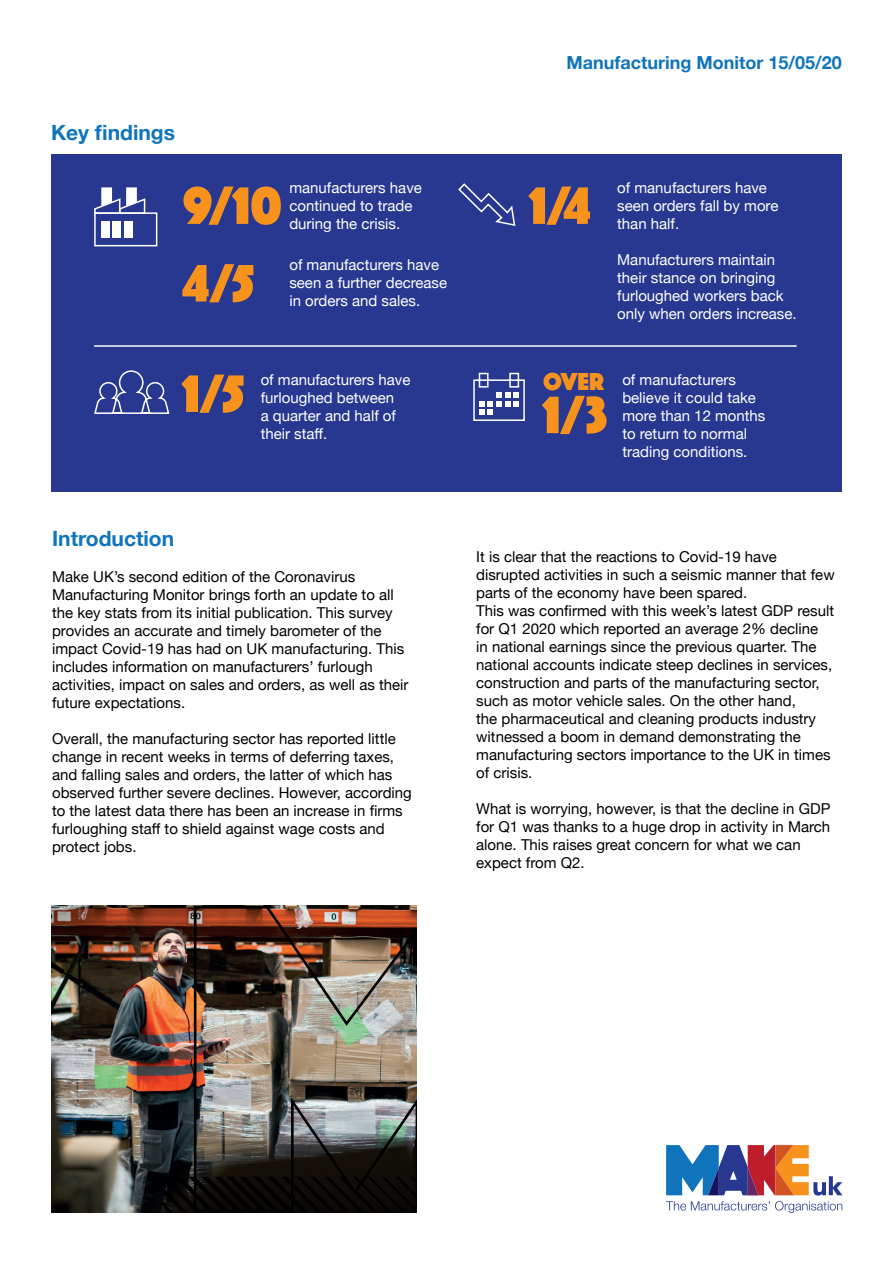
<style>
.page{position:relative;width:893px;height:1263px;background:#fff}
.page>*{position:absolute;margin:0;border:0;box-sizing:border-box;transform-origin:0 0}
.t1{font:54.75px "Phosphate Solid";color:#f7931d}
.t2{font:25.5px "Phosphate Solid";color:#f7931d}
.t3{font:700 21px "Helvetica Neue";color:#1074bc}
.t4{font:700 18px "Helvetica Neue";color:#1074bc}
.t5{font:15px/18px "Helvetica Neue";color:#000001}
.t6{font:15px/18px "Helvetica Neue";color:#fff}
</style>
<div class="page">
<div style="left:51px;top:153px;width:791px;height:339px;background:#283890"></div>
<img style="left:51px;top:906px;width:142px;height:306px">
<svg style="left:666px;top:1201px;width:176px;height:12px"></svg>
<svg style="left:666px;top:1145px;width:176px;height:50px"></svg>
<svg style="left:163px;top:1177px;width:30px;height:35px"></svg>
<img style="left:193px;top:905px;width:224px;height:308px">
<hr style="left:94px;top:345px;width:703px;height:2px;background:#fff">
<svg style="left:94px;top:370px;width:76px;height:44px"></svg>
<svg style="left:473px;top:372px;width:52px;height:49px"></svg>
<svg style="left:458px;top:183px;width:58px;height:43px"></svg>
<div style="left:94px;top:212px;width:63px;height:34px;border:2px solid #fff"></div>
<div style="left:101px;top:221px;width:8px;height:17px;background:#fff"></div>
<div style="left:113px;top:221px;width:8px;height:17px;background:#fff"></div>
<div style="left:124px;top:221px;width:8px;height:17px;background:#fff"></div>
<svg style="left:94px;top:187px;width:52px;height:28px"></svg>
<h3 class="t3" style="left:51px;top:116px;width:126px">Key findings</h3>
<h1 class="t1" style="left:183px;top:167px;width:101px">9/10</h1>
<p class="t6" style="left:289px;top:179px;width:134px">manufacturers have continued to trade during the crisis.</p>
<h1 class="t1" style="left:183px;top:244px;width:73px">4/5</h1>
<p class="t6" style="left:289px;top:257px;width:159px">of manufacturers have seen a further decrease in orders and sales.</p>
<h1 class="t1" style="left:183px;top:355px;width:63px">1/5</h1>
<p class="t6" style="left:261px;top:371px;width:151px">of manufacturers have furloughed between<br>a quarter and half of their staff.</p>
<h3 class="t3" style="left:52px;top:522px;width:124px">Introduction</h3>
<p class="t5" style="left:52px;top:568px;width:358px">Make UK’s second edition of the Coronavirus Manufacturing Monitor brings forth an update to all the key stats from its initial publication. This survey provides an accurate and timely barometer of the impact Covid-19 has had on UK manufacturing. This includes information on manufacturers’ furlough activities, impact on sales and orders, as well as their future expectations.</p>
<p class="t5" style="left:52px;top:730px;width:361px">Overall, the manufacturing sector has reported little change in recent weeks in terms of deferring taxes, and falling sales and orders, the latter of which has observed further severe declines. However, according to the latest data there has been an increase in firms furloughing staff to shield against wage costs and protect jobs.</p>
<p class="t4" style="left:567px;top:48px;width:277px">Manufacturing Monitor 15/05/20</p>
<h1 class="t1" style="left:530px;top:167px;width:62px">1/4</h1>
<p class="t6" style="left:617px;top:179px;width:163px">of manufacturers have seen orders fall by more than half.</p>
<p class="t6" style="left:617px;top:251px;width:181px">Manufacturers maintain their stance on bringing furloughed workers back only when orders increase.</p>
<h2 class="t2" style="left:543px;top:364px;width:62px">OVER</h2>
<h1 class="t1" style="left:543px;top:376px;width:66px">1/3</h1>
<p class="t6" style="left:622px;top:371px;width:145px">of manufacturers believe it could take more than 12 months to return to normal trading conditions.</p>
<p class="t5" style="left:476px;top:548px;width:360px">It is clear that the reactions to Covid-19 have disrupted activities in such a seismic manner that few parts of the economy have been spared.<br>This was confirmed with this week’s latest GDP result for Q1 2020 which reported an average 2% decline<br>in national earnings since the previous quarter. The national accounts indicate steep declines in services, construction and parts of the manufacturing sector, such as motor vehicle sales. On the other hand,<br>the pharmaceutical and cleaning products industry witnessed a boom in demand demonstrating the manufacturing sectors importance to the UK in times of crisis.</p>
<p class="t5" style="left:476px;top:800px;width:356px">What is worrying, however, is that the decline in GDP for Q1 was thanks to a huge drop in activity in March alone. This raises great concern for what we can expect from Q2.</p>
</div>
